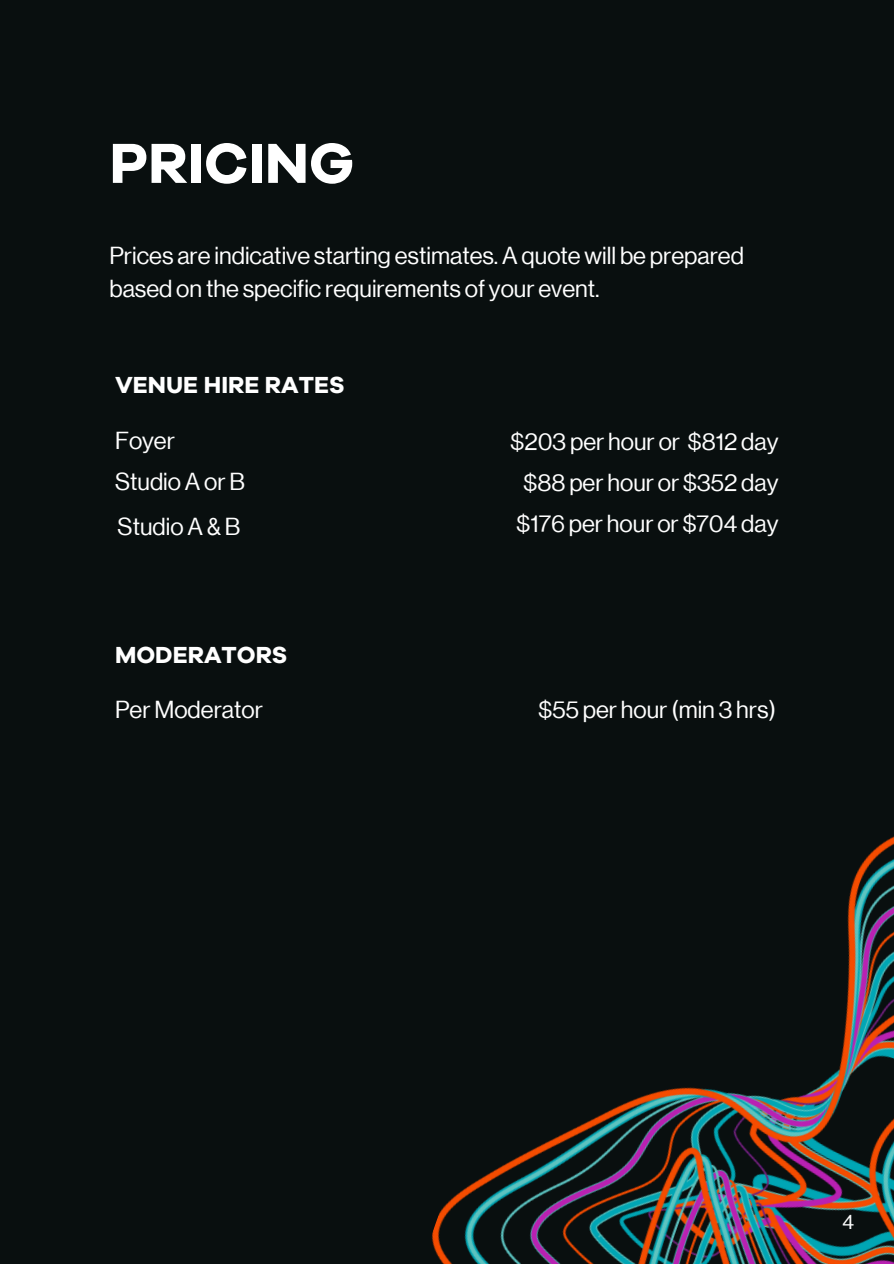
<style>
.page{position:relative;width:894px;height:1264px;background:#fff}
.page>*{position:absolute;margin:0;border:0;box-sizing:border-box;transform-origin:0 0}
.t1{font:700 58.2px "Galano Grotesque";color:#fff}
.t2{font:24px/32.7px "N Haas Grotesk DS Pro 55 Rg";color:#fff}
.t3{font:700 24px "Galano Grotesque";color:#fff}
.t4{font:20.55px "N Haas Grotesk DS Pro 55 Rg";color:#fff}
</style>
<div class="page">
<div style="left:0;top:0;width:893px;height:1263px;background:#090f0f"></div>
<img style="left:431px;top:837px;width:462px;height:426px">
<p class="t1" style="left:109px;top:125px;width:246px">PRICING</p>
<p class="t2" style="left:109px;top:239px;width:636px">Prices are indicative starting estimates. A quote will be prepared based on the specific requirements of your event.</p>
<p class="t3" style="left:115px;top:369px;width:231px">VENUE HIRE RATES</p>
<h2 class="t2" style="left:115px;top:424px;width:61px">Foyer</h2>
<p class="t2" style="left:115px;top:465px;width:131px">Studio A or B</p>
<p class="t2" style="left:118px;top:510px;width:124px">Studio A &amp; B</p>
<p class="t3" style="left:115px;top:639px;width:174px">MODERATORS</p>
<p class="t2" style="left:115px;top:693px;width:149px">Per Moderator</p>
<p class="t2" style="left:510px;top:425px;width:269px">$203 per hour or $812 day</p>
<p class="t2" style="left:523px;top:466px;width:256px">$88 per hour or $352 day</p>
<p class="t2" style="left:516px;top:507px;width:263px">$176 per hour or $704 day</p>
<h2 class="t2" style="left:538px;top:693px;width:239px">$55 per hour (min 3 hrs)</h2>
<p class="t4" style="left:842px;top:1210px;width:13px">4</p>
</div>
